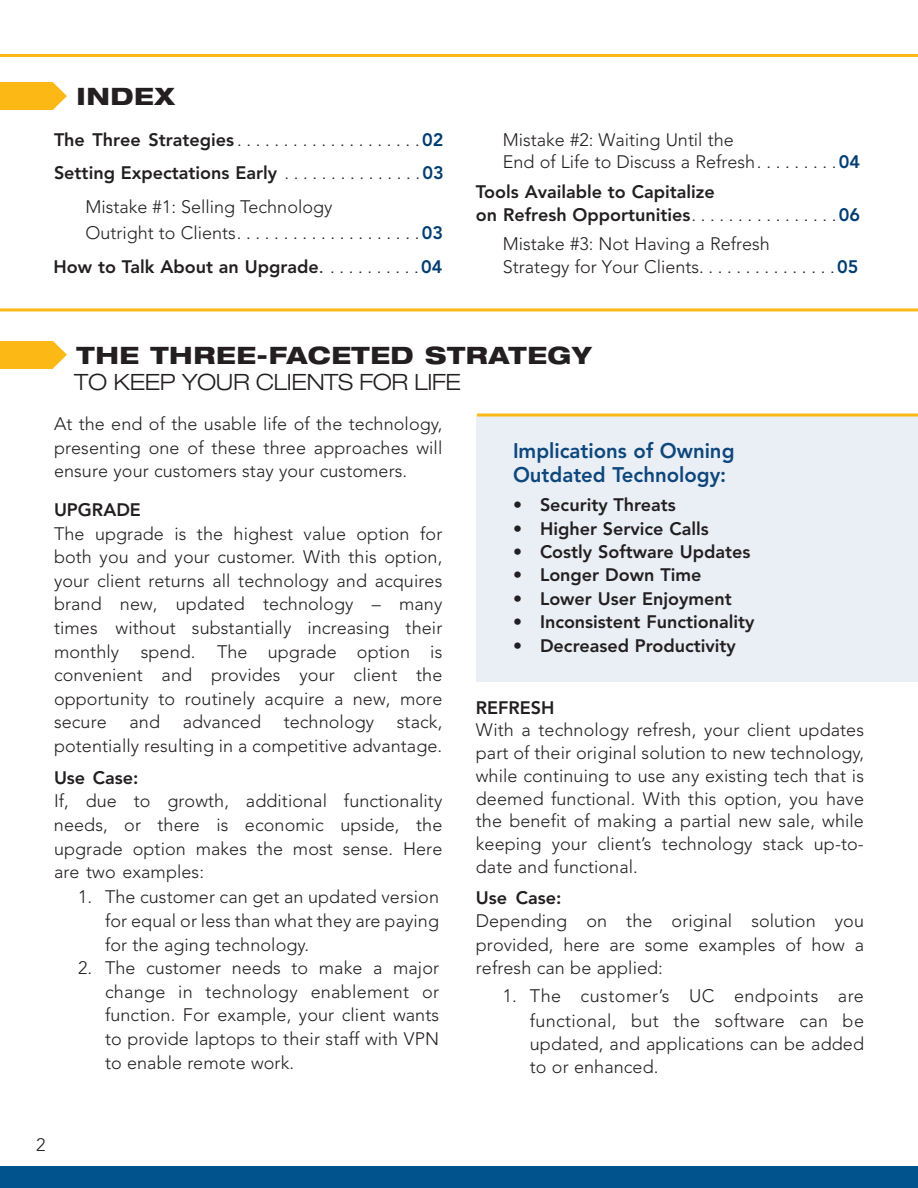
<style>
.page{position:relative;width:918px;height:1188px;background:#fff}
.page>*{position:absolute;margin:0;border:0;box-sizing:border-box;transform-origin:0 0}
.Subtitle{font:800 expanded 24px "Helvetica Neue LT Std";letter-spacing:.025em;color:#231f20}
.Body{font:300 expanded 22.5px "Helvetica Neue LT Std";letter-spacing:-.015em;color:#231f20}
.Body-2{font:800 21px/24px "Avenir LT Std";color:#0d477c}
.Body-3{font:300 18px/23.5px "Avenir LT Std";letter-spacing:.005em;color:#231f20}
.Body-4{font:800 18px/33.5px "Avenir LT Std";color:#231f20}
.s1{font-weight:300}
.s2{color:#003d71}
.s3{font-weight:800;color:#003d71}
.s4{font-weight:400}
.s5{font-weight:800}
</style>
<div class="page">
<div style="left:0;top:1166px;width:918px;height:22px;background:#00538d"></div>
<div style="left:0;top:82px;width:53px;height:28px;background:#fcb814"></div>
<svg style="left:53px;top:82px;width:14px;height:28px"></svg>
<hr style="left:0;top:308px;width:918px;height:3px;background:#fcb814">
<div style="left:0;top:341px;width:53px;height:28px;background:#fcb814"></div>
<svg style="left:53px;top:341px;width:14px;height:28px"></svg>
<hr style="left:0;top:54px;width:918px;height:3px;background:#fcb814">
<div style="left:477px;top:415px;width:441px;height:267px;background:#eaeff6"></div>
<hr style="left:477px;top:414px;width:441px;height:3px;background:#fcb814">
<p class="Subtitle" style="left:76px;top:81px;width:100px">INDEX</p>
<p class="Body-4" style="left:54px;top:123px;width:391px">The Three Strategies <span class="s1">....................</span><span class="s2">02<br></span>Setting Expectations Early <span class="s1">. . . . . . . . . . . . . . .</span><span class="s2">03</span></p>
<p class="Body-3" style="left:86px;top:193px;width:359px;line-height:26.7px">Mistake #1: Selling Technology<br>Outright to Clients ....................<span class="s3">03</span></p>
<p class="Body-4" style="left:54px;top:250px;width:391px">How to Talk About an Upgrade<span class="s4">.</span> <span class="s1">. . . . . . . . . .</span><span class="s2">04</span></p>
<p class="Body-3" style="left:503px;top:128px;width:359px;line-height:22.6px">Mistake #2: Waiting Until the<br>End of Life to Discuss a Refresh . . . . . . . . .<span class="s3">04</span></p>
<p class="Body-4" style="left:476px;top:180px;width:386px;line-height:22.6px">Tools Available to Capitalize<br>on Refresh Opportunities <span class="s1">. . . . . . . . . . . . . . . .</span><span class="s2">06</span></p>
<p class="Body-3" style="left:503px;top:233px;width:357px;line-height:22.6px">Mistake #3: Not Having a Refresh<br>Strategy for Your Clients. . . . . . . . . . . . . . .<span class="s3">05</span></p>
<p class="Subtitle" style="left:76px;top:340px;width:517px">THE THREE-FACETED STRATEGY</p>
<p class="Body" style="left:74px;top:369px;width:388px">TO KEEP YOUR CLIENTS FOR LIFE</p>
<p class="Body-3" style="left:54px;top:412px;width:390px;text-align:justify">At the end of the usable life of the technology, presenting one of these three approaches will ensure your customers stay your customers.</p>
<p class="Body-3" style="left:54px;top:498px;width:390px"><span class="s5">UPGRADE<br></span>The upgrade is the highest value option for both you and your customer. With this option, your client returns all technology and acquires brand new, updated technology – many times without substantially increasing their monthly spend. The upgrade option is convenient and provides your client the opportunity to routinely acquire a new, more secure</p>
<p class="Body-2" style="left:513px;top:439px;width:223px">Implications of Owning<br>Outdated Technology:</p>
<p class="Body-4" style="left:513px;top:488px;width:164px">• Security Threats</p>
<p class="Body-4" style="left:513px;top:512px;width:197px">• Higher Service Calls</p>
<p class="Body-4" style="left:513px;top:535px;width:239px">• Costly Software Updates</p>
<p class="Body-4" style="left:513px;top:559px;width:190px">• Longer Down Time</p>
<p class="Body-4" style="left:513px;top:582px;width:220px">• Lower User Enjoyment</p>
<p class="Body-4" style="left:513px;top:605px;width:243px">• Inconsistent Functionality</p>
<p class="Body-4" style="left:513px;top:629px;width:224px">• Decreased Productivity</p>
<p class="Body-3" style="left:476px;top:696px;width:390px;line-height:22.8px"><span class="s5">REFRESH<br></span>With a technology refresh, your client updates part of their original solution to new technology, while continuing to use any existing tech that is deemed functional. With this option, you have the benefit of making a partial new sale, while keeping your client’s technology stack up-to&shy;date and functional.</p>
<p class="Body-3" style="left:476px;top:886px;width:390px"><span class="s5">Use Case:<br></span>Depending on the original solution you provided, here are some examples of how a refresh can be applied:</p>
<p class="Body-3" style="left:503px;top:983px;width:363px;line-height:25.7px;text-align:right">1. The customer’s UC endpoints are functional, but the software can be</p>
<p class="Body-3" style="left:530px;top:1033px;width:336px;line-height:22.8px">updated, and applications can be added to or enhanced.</p>
<p class="Body-3" style="left:54px;top:711px;width:390px;text-align:right">stack,<br>potentially resulting in a competitive advantage.</p>
<p class="Body-3" style="left:54px;top:766px;width:390px"><span class="s5">Use Case:<br></span>If, due to growth, additional functionality needs, or there is economic upside, the upgrade option makes the most sense. Here are two examples:</p>
<p class="Body-3" style="left:105px;top:885px;width:336px;text-align:justify;text-indent:-27px">1. The customer can get an updated version for equal or less than what they are paying for the aging technology.</p>
<p class="Body-3" style="left:105px;top:956px;width:336px;text-align:justify;text-indent:-27px">2. The customer needs to make a major change in technology enablement or function. For example, your client wants to provide laptops to their staff with VPN to enable remote work.</p>
<p class="Body-3" style="left:129px;top:711px;width:32px">and</p>
<p class="Body-3" style="left:183px;top:711px;width:80px">advanced</p>
<p class="Body-3" style="left:284px;top:711px;width:92px">technology</p>
<p class="Body-3" style="left:36px;top:1133px;width:11px">2</p>
</div>
